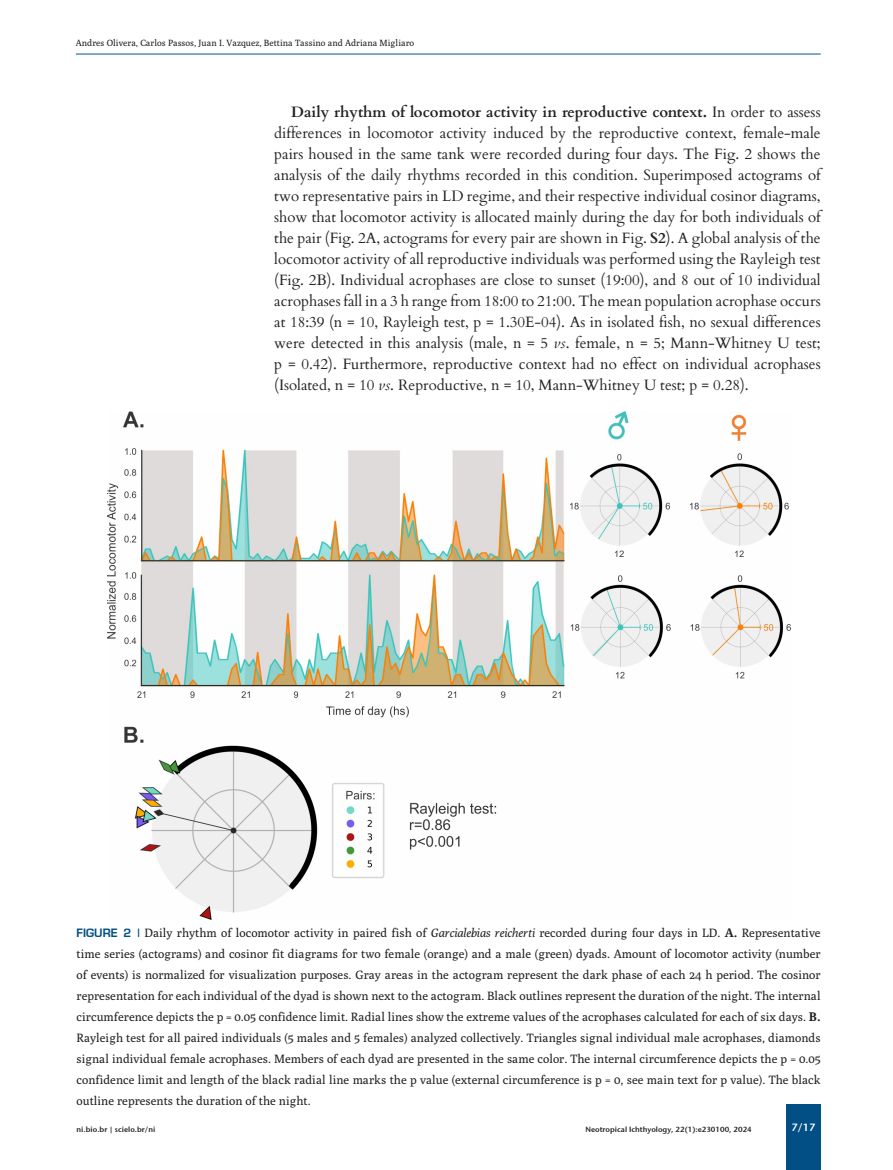
<style>
.page{position:relative;width:893px;height:1170px;background:#fff}
.page>*{position:absolute;margin:0;border:0;box-sizing:border-box;transform-origin:0 0}
.t1{font:15px/21px "Cardo";color:#231f20;text-align:justify}
.t2{font:12px/21px "Poly";color:#231f20;text-align:justify}
.t3{font:10.5px "Stone Sans Sem ITCTT Semi";color:#fff}
.t4{font:9px "Poly";color:#231f20}
.t5{font:7.5px "Stone Sans Sem ITCTT Semi";color:#231f20}
.s1{font-weight:700}
.s2{font-style:italic}
.s3{font-family:"Eugenio Medium Normal";color:#015085}
.s4{font-family:"Droid Serif";font-weight:700}
</style>
<div class="page">
<hr style="left:76px;top:54px;width:745px;height:1px;background:#01558c">
<div style="left:786px;top:1104px;width:35px;height:65px;background:#014f84"></div>
<img style="left:107px;top:411px;width:683px;height:508px">
<p class="t4" style="left:76px;top:38px;width:340px">Andres Olivera, Carlos Passos, Juan I. Vazquez, Bettina Tassino and Adriana Migliaro</p>
<p class="t1" style="left:274px;top:101px;width:548px;text-indent:17px"><span class="s1">Daily rhythm of locomotor activity in reproductive context.</span> In order to assess differences in locomotor activity induced by the reproductive context, female-male pairs housed in the same tank were recorded during four days. The Fig. 2 shows the analysis of the daily rhythms recorded in this condition. Superimposed actograms of two representative pairs in LD regime, and their respective individual cosinor diagrams, show that locomotor activity is allocated mainly during the day for both individuals of the pair (Fig. 2A, actograms for every pair are shown in Fig. <span class="s1">S2</span>). A global analysis of the locomotor activity of all reproductive individuals was performed using the Rayleigh test (Fig. 2B). Individual acrophases are close to sunset (19:00), and 8 out of 10 individual acrophases fall in a 3 h range from 18:00 to 21:00. The mean population acrophase occurs at 18:39 (n = 10, Rayleigh test, p = 1.30E-04). As in isolated fish, no sexual differences were detected in this analysis (male, n = 5 <span class="s2">vs</span>. female, n = 5; Mann-Whitney U test; p = 0.42). Furthermore, reproductive context had no effect on individual acrophases (Isolated, n = 10 <span class="s2">vs</span>. Reproductive, n = 10, Mann-Whitney U test; p = 0.28).</p>
<p class="t2" style="left:77px;top:921px;width:746px"><span class="s3">FIGURE 2 |</span> Daily rhythm of locomotor activity in paired fish of <span class="s2">Garcialebias reicherti</span> recorded during four days in LD. <span class="s4">A.</span> Representative time series (actograms) and cosinor fit diagrams for two female (orange) and a male (green) dyads. Amount of locomotor activity (number of events) is normalized for visualization purposes. Gray areas in the actogram represent the dark phase of each 24 h period. The cosinor representation for each individual of the dyad is shown next to the actogram. Black outlines represent the duration of the night. The internal circumference depicts the p = 0.05 confidence limit. Radial lines show the extreme values of the acrophases calculated for each of six days. <span class="s4">B.<br></span>Rayleigh test for all paired individuals (5 males and 5 females) analyzed collectively. Triangles signal individual male acrophases, diamonds signal individual female acrophases. Members of each dyad are presented in the same color. The internal circumference depicts the p = 0.05 confidence limit and length of the black radial line marks the p value (external circumference is p = 0, see main text for p value). The black outline represents the duration of the night.</p>
<p class="t5" style="left:77px;top:1122px;width:80px">ni.bio.br | scielo.br/ni</p>
<p class="t5" style="left:585px;top:1122px;width:168px">Neotropical Ichthyology, 22(1):e230100, 2024</p>
<p class="t3" style="left:791px;top:1118px;width:25px">7/17</p>
</div>
